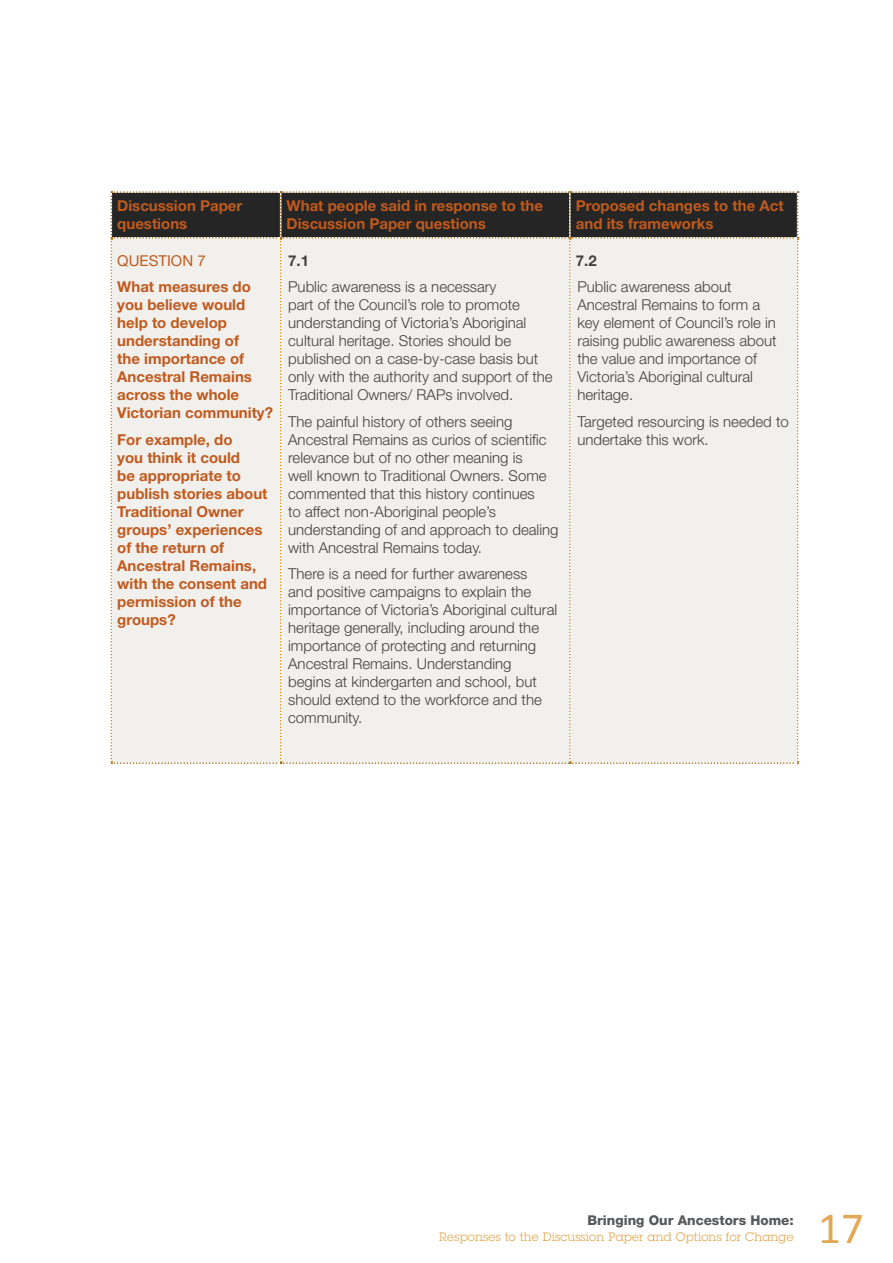
<style>
.page{position:relative;width:893px;height:1263px;background:#fff}
.page>*{position:absolute;margin:0;border:0;box-sizing:border-box;transform-origin:0 0}
.t1{font:45px "Calibri";color:#e2a855}
.t2{font:300 15px/18px "Helvetica Neue LT Std";color:#434242}
.t3{font:700 15px/18px "Helvetica Neue LT Std";color:#c05a1e}
.t4{font:15px "Helvetica Neue LT Std";color:#c05a1e}
.t5{font:700 15px "Helvetica Neue LT Std";color:#434242}
.t6{font:800 13.5px "Helvetica Neue LT Std";color:#57585a}
.t7{font:12px "Lubalin Graph";letter-spacing:.02em;color:#e2a855}
</style>
<div class="page">
<svg style="left:111px;top:191px;width:688px;height:573px;background:#e2dfdb"></svg>
<p class="t3" style="left:117px;top:197px;width:126px">Discussion Paper questions</p>
<p class="t3" style="left:287px;top:197px;width:258px">What people said in response to the<br>Discussion Paper questions</p>
<p class="t3" style="left:576px;top:197px;width:209px">Proposed changes to the Act and its frameworks</p>
<p class="t4" style="left:117px;top:251px;width:90px">QUESTION 7</p>
<p class="t3" style="left:117px;top:277px;width:157px">What measures do you believe would help to develop understanding of<br>the importance of<br>Ancestral Remains across the whole<br>Victorian community?</p>
<p class="t3" style="left:117px;top:430px;width:152px">For example, do<br>you think it could<br>be appropriate to publish stories about<br>Traditional Owner groups’ experiences of the return of<br>Ancestral Remains, with the consent and permission of the groups?</p>
<p class="t5" style="left:576px;top:251px;width:22px">7.2</p>
<p class="t2" style="left:577px;top:277px;width:201px">Public awareness about<br>Ancestral Remains to form a key element of Council’s role in raising public awareness about the value and importance of<br>Victoria’s Aboriginal cultural heritage.</p>
<p class="t2" style="left:577px;top:412px;width:213px">Targeted resourcing is needed to undertake this work.</p>
<p class="t5" style="left:288px;top:251px;width:22px">7.1</p>
<p class="t2" style="left:288px;top:277px;width:266px">Public awareness is a necessary<br>part of the Council’s role to promote understanding of Victoria’s Aboriginal cultural heritage. Stories should be published on a case-by-case basis but only with the authority and support of the Traditional Owners/ RAPs involved.</p>
<p class="t2" style="left:288px;top:412px;width:272px">The painful history of others seeing Ancestral Remains as curios of scientific relevance but of no other meaning is<br>well known to Traditional Owners. Some commented that this history continues<br>to affect non-Aboriginal people’s understanding of and approach to dealing with Ancestral Remains today.</p>
<p class="t2" style="left:288px;top:564px;width:271px">There is a need for further awareness<br>and positive campaigns to explain the importance of Victoria’s Aboriginal cultural heritage generally, including around the importance of protecting and returning Ancestral Remains. Understanding begins at kindergarten and school, but should extend to the workforce and the community.</p>
<p class="t6" style="left:587px;top:1212px;width:208px">Bringing Our Ancestors Home:</p>
<p class="t7" style="left:439px;top:1229px;width:356px">Responses to the Discussion Paper and Options for Change</p>
<h1 class="t1" style="left:818px;top:1200px;width:47px">17</h1>
</div>
